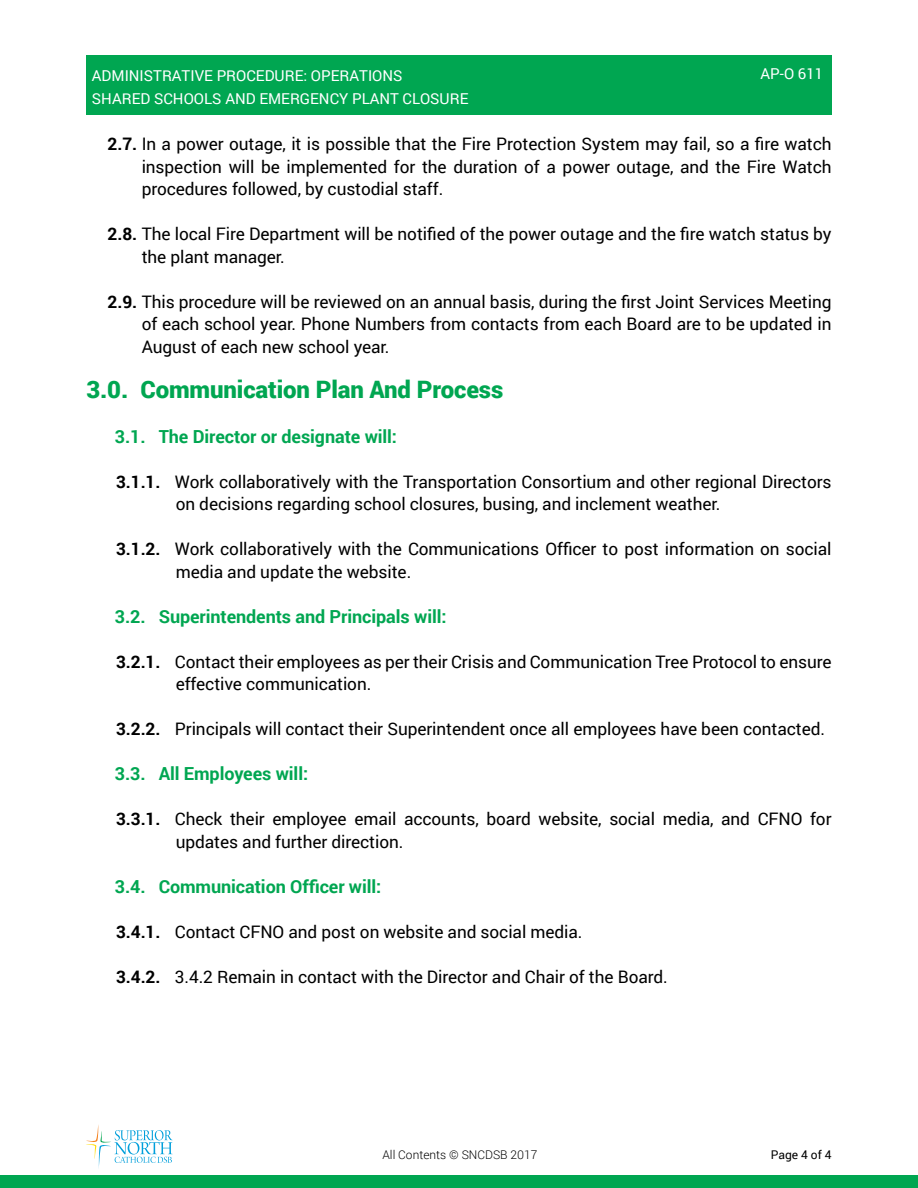
<style>
.page{position:relative;width:918px;height:1188px;background:#fff}
.page>*{position:absolute;margin:0;border:0;box-sizing:border-box;transform-origin:0 0}
.t1{font:900 24px "Roboto";letter-spacing:-.005em;color:#00a651}
.t2{font:700 18px "Roboto";letter-spacing:-.005em;color:#00a651}
.t3{font:17.25px/22.5px "Roboto";letter-spacing:-.005em;color:#000}
.t4{font:15px/22.5px "Roboto";color:#fff}
.t5{font:300 12px "Roboto";color:#000}
.t6{font:12px "Roboto";color:#000}
.s1{font-weight:700}
</style>
<div class="page">
<div style="left:86px;top:55px;width:746px;height:60px;background:#00a651"></div>
<div style="left:0;top:1175px;width:918px;height:13px;background:#00a651"></div>
<svg style="left:86px;top:1125px;width:87px;height:43px"></svg>
<p class="t4" style="left:92px;top:64px;width:378px">ADMINISTRATIVE PROCEDURE: OPERATIONS<br>SHARED SCHOOLS AND EMERGENCY PLANT CLOSURE</p>
<p class="t4" style="left:761px;top:62px;width:64px">AP-O 611</p>
<p class="t3" style="left:142px;top:132px;width:691px;text-align:justify;text-indent:-34px"><span class="s1">2.7.</span> In a power outage, it is possible that the Fire Protection System may fail, so a fire watch inspection will be implemented for the duration of a power outage, and the Fire Watch procedures followed, by custodial staff.</p>
<p class="t3" style="left:142px;top:222px;width:691px;text-indent:-34px"><span class="s1">2.8.</span> The local Fire Department will be notified of the power outage and the fire watch status by the plant manager.</p>
<p class="t3" style="left:142px;top:290px;width:691px;text-align:justify;text-indent:-34px"><span class="s1">2.9.</span> This procedure will be reviewed on an annual basis, during the first Joint Services Meeting of each school year. Phone Numbers from contacts from each Board are to be updated in August of each new school year.</p>
<p class="t1" style="left:86px;top:372px;width:419px">3.0. Communication Plan And Process</p>
<p class="t2" style="left:115px;top:423px;width:284px">3.1. The Director or designate will:</p>
<p class="t3" style="left:176px;top:470px;width:657px;text-indent:-60px"><span class="s1">3.1.1.</span> Work collaboratively with the Transportation Consortium and other regional Directors on decisions regarding school closures, busing, and inclement weather.</p>
<p class="t3" style="left:176px;top:537px;width:657px;text-indent:-60px"><span class="s1">3.1.2.</span> Work collaboratively with the Communications Officer to post information on social media and update the website.</p>
<p class="t2" style="left:115px;top:603px;width:333px">3.2. Superintendents and Principals will:</p>
<p class="t3" style="left:176px;top:650px;width:657px;text-indent:-60px"><span class="s1">3.2.1.</span> Contact their employees as per their Crisis and Communication Tree Protocol to ensure effective communication.</p>
<p class="t3" style="left:116px;top:717px;width:710px"><span class="s1">3.2.2.</span> Principals will contact their Superintendent once all employees have been contacted.</p>
<p class="t2" style="left:115px;top:761px;width:195px">3.3. All Employees will:</p>
<p class="t3" style="left:176px;top:807px;width:657px;text-indent:-60px"><span class="s1">3.3.1.</span> Check their employee email accounts, board website, social media, and CFNO for updates and further direction.</p>
<p class="t2" style="left:115px;top:873px;width:268px">3.4. Communication Officer will:</p>
<p class="t3" style="left:116px;top:920px;width:468px"><span class="s1">3.4.1.</span> Contact CFNO and post on website and social media.</p>
<p class="t3" style="left:116px;top:965px;width:553px"><span class="s1">3.4.2.</span> 3.4.2 Remain in contact with the Director and Chair of the Board.</p>
<p class="t5" style="left:382px;top:1146px;width:157px">All Contents © SNCDSB 2017</p>
<p class="t6" style="left:771px;top:1146px;width:62px">Page 4 of 4</p>
</div>
